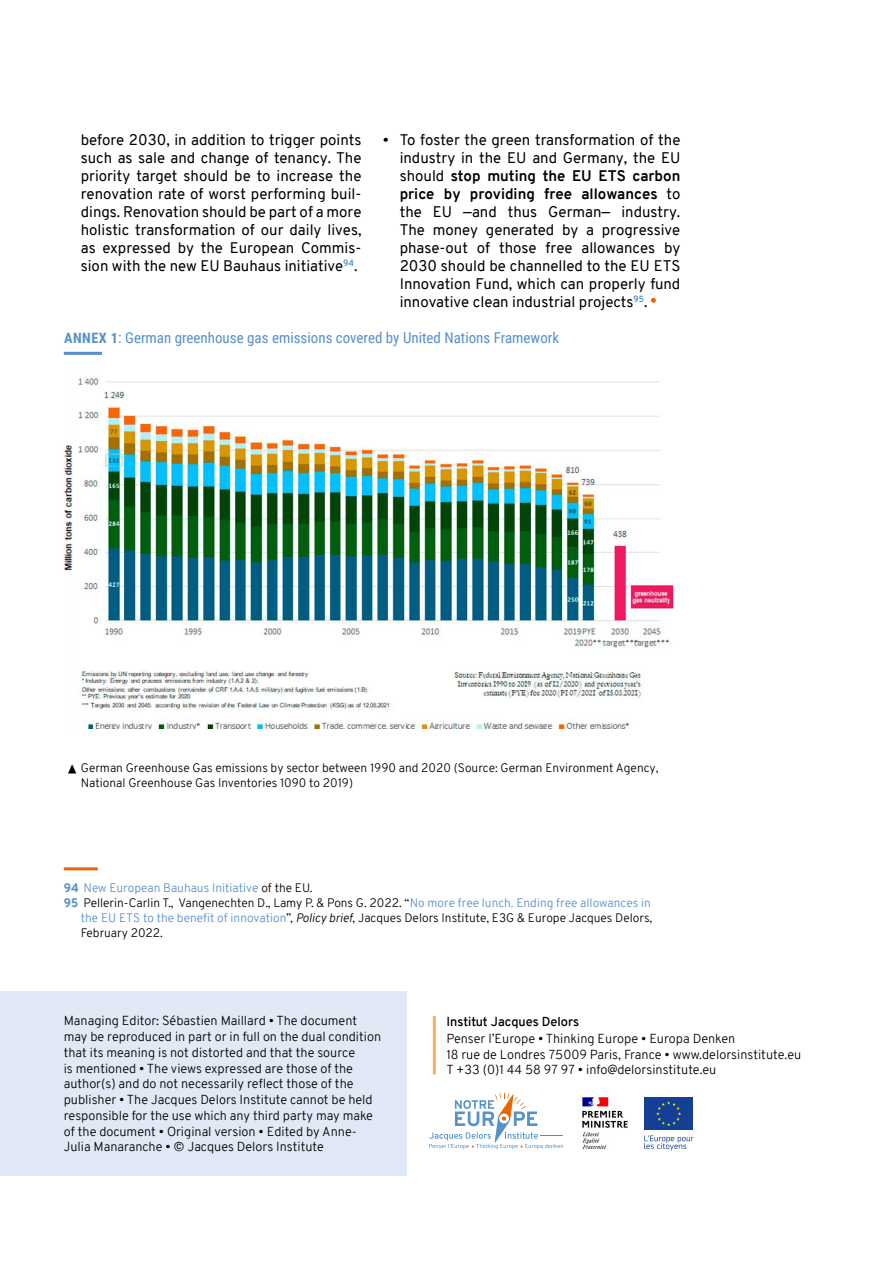
<style>
.page{position:relative;width:893px;height:1263px;background:#fff}
.page>*{position:absolute;margin:0;border:0;box-sizing:border-box;transform-origin:0 0}
.t1{font:15px/18px "Overpass";color:#000;text-align:justify}
.Titre_Figure_Bleu{font:15px "Roboto Condensed";color:#5690cb}
.t2{font:300 12.75px/15.8px "Overpass";color:#000}
.t3{font:600 12.75px "Overpass";color:#000}
.Note_bas_de_page{font:300 12px/15px "Overpass";color:#000}
.Note_bas_de_page-2{font:300 12px "Overpass";color:#5690cb}
.s1{font-weight:700}
.s2{font-weight:700;font-size:14.25px}
.s3{font-family:"DejaVu Serif Condensed";font-weight:400}
.s4{font-weight:800}
.s5{color:#000}
.s6{font-weight:800;color:#5690cb}
.s7{color:#5690cb}
.s8{font-style:italic}
</style>
<div class="page">
<div style="left:0;top:991px;width:407px;height:185px;background:#e1e8f6"></div>
<div style="left:644px;top:1097px;width:49px;height:33px;background:#134094"></div>
<svg style="left:656px;top:1101px;width:25px;height:25px"></svg>
<svg style="left:644px;top:1135px;width:50px;height:15px"></svg>
<svg style="left:429px;top:1093px;width:134px;height:56px"></svg>
<hr style="left:433px;top:1016px;width:3px;height:58px;background:#f3af62">
<img style="left:582px;top:1097px;width:46px;height:52px">
<hr style="left:64px;top:867px;width:34px;height:3px;background:#eb6104">
<svg style="left:651px;top:298px;width:5px;height:5px"></svg>
<hr style="left:64px;top:352px;width:38px;height:3px;background:#5690cb">
<img style="left:64px;top:376px;width:610px;height:353px">
<hr style="left:73px;top:370px;width:3px;height:360px;background:#fff">
<p class="t1" style="left:400px;top:131px;width:282px;text-indent:-17px">• To foster the green transformation of the industry in the EU and Germany, the EU should <span class="s1">stop muting the EU ETS carbon price by providing free allowances</span> to the EU —and thus German— industry.<br>The money generated by a progressive phase-out of those free allowances by 2030 should be channelled to the EU ETS Innovation Fund, which can properly fund innovative clean industrial projects<sup>95</sup>.</p>
<p class="Titre_Figure_Bleu" style="left:64px;top:327px;width:497px"><span class="s2">ANNEX 1</span>: German greenhouse gas emissions covered by United Nations Framework</p>
<p class="t1" style="left:81px;top:131px;width:282px">before 2030, in addition to trigger points such as sale and change of tenancy. The priority target should be to increase the renovation rate of worst performing buil&shy;dings. Renovation should be part of a more holistic transformation of our daily lives, as expressed by the European Commis&shy;sion with the new EU Bauhaus initiative<sup>94</sup>.</p>
<p class="Note_bas_de_page" style="left:81px;top:761px;width:579px;text-indent:-13px"><span class="s3">▲</span> German Greenhouse Gas emissions by sector between 1990 and 2020 (Source: German Environment Agency,<br>National Greenhouse Gas Inventories 1090 to 2019)</p>
<p class="Note_bas_de_page-2" style="left:64px;top:880px;width:250px"><span class="s4">94</span> New European Bauhaus Initiative <span class="s5">of the EU.</span></p>
<p class="Note_bas_de_page" style="left:81px;top:896px;width:573px;text-indent:-17px"><span class="s6">95</span> Pellerin-Carlin T., Vangenechten D., Lamy P. &amp; Pons G. 2022. “<span class="s7">No more free lunch. Ending free allowances in the EU ETS to the benefit of innovation</span>”, <span class="s8">Policy brief</span>, Jacques Delors Institute, E3G &amp; Europe Jacques Delors,<br>February 2022.</p>
<p class="t2" style="left:64px;top:1013px;width:319px">Managing Editor: Sébastien Maillard • The document may be reproduced in part or in full on the dual condition that its meaning is not distorted and that the source<br>is mentioned • The views expressed are those of the author(s) and do not necessarily reflect those of the publisher • The Jacques Delors Institute cannot be held responsible for the use which any third party may make of the document • Original version • Edited by Anne-Julia Manaranche • © Jacques Delors Institute</p>
<p class="t3" style="left:446px;top:1012px;width:134px">Institut Jacques Delors</p>
<p class="t2" style="left:446px;top:1031px;width:356px">Penser l’Europe • Thinking Europe • Europa Denken<br>18 rue de Londres 75009 Paris, France • www.delorsinstitute.eu<br>T +33 (0)1 44 58 97 97 • info@delorsinstitute.eu</p>
</div>
